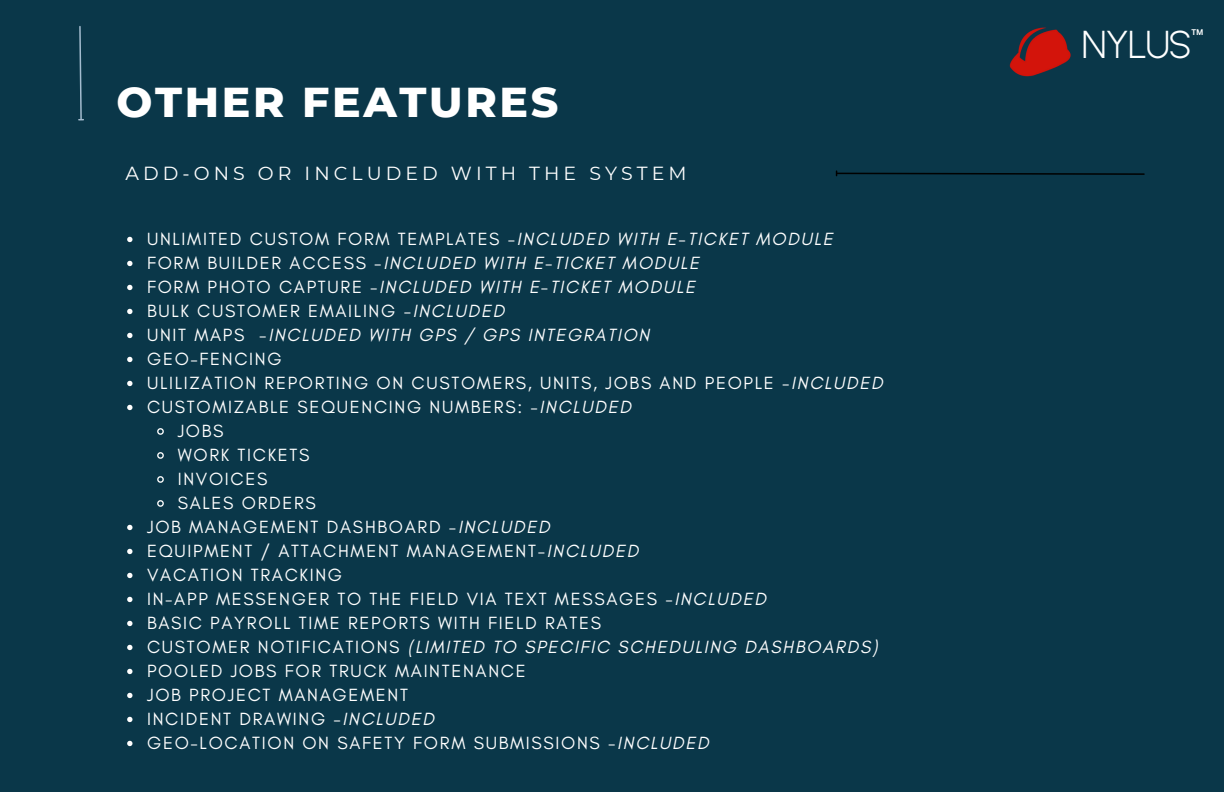
<style>
.page{position:relative;width:1224px;height:792px;background:#0a3749}
.page>*{position:absolute;margin:0;border:0;box-sizing:border-box;transform-origin:0 0}
.t1{font:800 42.6px "Montserrat";letter-spacing:.06em;color:#fff}
.t2{font:300 31.4px "Glasgow";color:#fff}
.t3{font:19px "Montserrat";letter-spacing:.215em;color:#fff}
.t4{font:18px "Glacial Indifference";letter-spacing:.095em;color:#fff}
.t5{font:italic 18px "Glacial Indifference";letter-spacing:.095em;color:#fff}
.t6{font:700 8px "Canva Sans";color:#fff}
.s1{font-style:italic}
.s2{font-style:normal}
</style>
<div class="page">
<svg style="left:78px;top:26px;width:5px;height:94px"></svg>
<svg style="left:836px;top:171px;width:309px;height:5px"></svg>
<svg style="left:127px;top:237px;width:5px;height:5px"></svg>
<svg style="left:127px;top:261px;width:5px;height:5px"></svg>
<svg style="left:127px;top:285px;width:5px;height:5px"></svg>
<svg style="left:127px;top:309px;width:5px;height:5px"></svg>
<svg style="left:127px;top:333px;width:5px;height:5px"></svg>
<svg style="left:127px;top:357px;width:5px;height:5px"></svg>
<svg style="left:127px;top:381px;width:5px;height:5px"></svg>
<svg style="left:127px;top:405px;width:5px;height:5px"></svg>
<svg style="left:157px;top:428px;width:7px;height:7px"></svg>
<svg style="left:157px;top:452px;width:7px;height:7px"></svg>
<svg style="left:157px;top:476px;width:7px;height:7px"></svg>
<svg style="left:157px;top:500px;width:7px;height:7px"></svg>
<svg style="left:127px;top:525px;width:5px;height:5px"></svg>
<svg style="left:127px;top:549px;width:5px;height:5px"></svg>
<svg style="left:127px;top:573px;width:5px;height:5px"></svg>
<svg style="left:127px;top:597px;width:5px;height:5px"></svg>
<svg style="left:127px;top:621px;width:5px;height:5px"></svg>
<svg style="left:127px;top:645px;width:5px;height:5px"></svg>
<svg style="left:127px;top:669px;width:5px;height:5px"></svg>
<svg style="left:127px;top:693px;width:5px;height:5px"></svg>
<svg style="left:127px;top:717px;width:5px;height:5px"></svg>
<svg style="left:127px;top:741px;width:5px;height:5px"></svg>
<img style="left:1009px;top:27px;width:62px;height:50px">
<p class="t1" style="left:116px;top:76px;width:443px">OTHER FEATURES</p>
<p class="t3" style="left:126px;top:162px;width:563px">ADD-ONS OR INCLUDED WITH THE SYSTEM</p>
<p class="t4" style="left:147px;top:228px;width:687px">UNLIMITED CUSTOM FORM TEMPLATES <span class="s1">-INCLUDED WITH E-TICKET MODULE</span></p>
<p class="t5" style="left:147px;top:252px;width:554px"><span class="s2">FORM BUILDER ACCESS</span> -INCLUDED WITH E-TICKET MODULE</p>
<p class="t5" style="left:147px;top:276px;width:550px"><span class="s2">FORM PHOTO CAPTURE</span> -INCLUDED WITH E-TICKET MODULE</p>
<p class="t4" style="left:147px;top:300px;width:359px">BULK CUSTOMER EMAILING <span class="s1">-INCLUDED</span></p>
<p class="t5" style="left:147px;top:324px;width:504px"><span class="s2">UNIT MAPS</span> -INCLUDED WITH GPS / GPS INTEGRATION</p>
<p class="t4" style="left:147px;top:348px;width:136px">GEO-FENCING</p>
<p class="t4" style="left:147px;top:372px;width:737px">ULILIZATION REPORTING ON CUSTOMERS, UNITS, JOBS AND PEOPLE <span class="s1">-INCLUDED</span></p>
<p class="t4" style="left:147px;top:396px;width:486px">CUSTOMIZABLE SEQUENCING NUMBERS: <span class="s1">-INCLUDED</span></p>
<p class="t4" style="left:178px;top:420px;width:47px">JOBS</p>
<p class="t4" style="left:178px;top:444px;width:133px">WORK TICKETS</p>
<p class="t4" style="left:178px;top:468px;width:91px">INVOICES</p>
<p class="t4" style="left:178px;top:492px;width:140px">SALES ORDERS</p>
<p class="t4" style="left:147px;top:516px;width:404px">JOB MANAGEMENT DASHBOARD <span class="s1">-INCLUDED</span></p>
<p class="t4" style="left:147px;top:540px;width:493px">EQUIPMENT / ATTACHMENT MANAGEMENT<span class="s1">-INCLUDED</span></p>
<p class="t4" style="left:147px;top:564px;width:197px">VACATION TRACKING</p>
<p class="t4" style="left:147px;top:588px;width:621px">IN-APP MESSENGER TO THE FIELD VIA TEXT MESSAGES <span class="s1">-INCLUDED</span></p>
<p class="t4" style="left:147px;top:612px;width:455px">BASIC PAYROLL TIME REPORTS WITH FIELD RATES</p>
<p class="t5" style="left:147px;top:636px;width:732px"><span class="s2">CUSTOMER NOTIFICATIONS</span> (LIMITED TO SPECIFIC SCHEDULING DASHBOARDS)</p>
<p class="t4" style="left:147px;top:660px;width:380px">POOLED JOBS FOR TRUCK MAINTENANCE</p>
<p class="t4" style="left:147px;top:684px;width:263px">JOB PROJECT MANAGEMENT</p>
<p class="t4" style="left:147px;top:708px;width:289px">INCIDENT DRAWING <span class="s1">-INCLUDED</span></p>
<p class="t4" style="left:147px;top:732px;width:563px">GEO-LOCATION ON SAFETY FORM SUBMISSIONS <span class="s1">-INCLUDED</span></p>
<p class="t2" style="left:1083px;top:20px;width:110px">NYLUS</p>
<p class="t6" style="left:1192px;top:26px;width:14px">TM</p>
</div>
